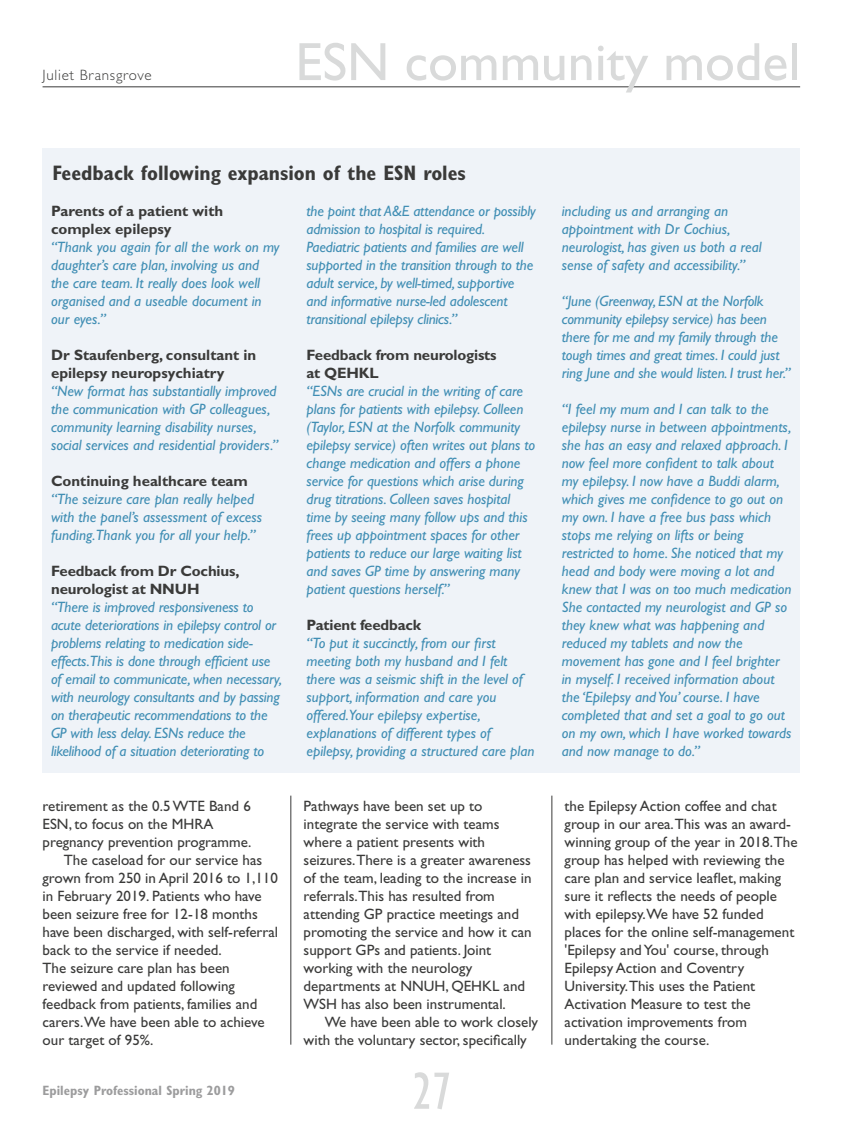
<style>
.page{position:relative;width:864px;height:1136px;background:#fff}
.page>*{position:absolute;margin:0;border:0;box-sizing:border-box;transform-origin:0 0}
.t1{font:54px "Gill Sans Std";color:#d9dada}
.t2{font:condensed 54px "Gill Sans Std";color:#d9dada}
.t3{font:700 condensed 21px "Gill Sans Std";color:#3a3a39}
.t4{font:italic 15px/18px "Gill Sans Std";letter-spacing:-.005em;color:#408eb4}
.t5{font:15px/18px "Gill Sans Std";color:#3a3a39}
.t6{font:700 15px/18px "Gill Sans Std";color:#3a3a39}
.t7{font:300 15px "Gill Sans Std";letter-spacing:.05em;color:#3a3a39}
.t8{font:700 condensed 13.5px "Gill Sans Std";color:#9c9c9d}
</style>
<div class="page">
<hr style="left:43px;top:86px;width:756px;height:1px;background:#3a3a39">
<hr style="left:551px;top:795px;width:1px;height:249px;background:#3a3a39">
<hr style="left:290px;top:795px;width:1px;height:249px;background:#3a3a39">
<div style="left:43px;top:149px;width:756px;height:623px;background:#eff3f8"></div>
<p class="t7" style="left:43px;top:67px;width:110px">Juliet Bransgrove</p>
<h1 class="t1" style="left:295px;top:31px;width:506px">ESN community model</h1>
<h2 class="t3" style="left:52px;top:161px;width:415px">Feedback following expansion of the ESN roles</h2>
<p class="t6" style="left:51px;top:202px;width:173px">Parents of a patient with complex epilepsy</p>
<p class="t4" style="left:51px;top:238px;width:230px">“Thank you again for all the work on my daughter’s care plan, involving us and the care team. It really does look well organised and a useable document in our eyes.”</p>
<p class="t6" style="left:51px;top:346px;width:207px">Dr Staufenberg, consultant in epilepsy neuropsychiatry</p>
<p class="t4" style="left:51px;top:382px;width:228px">“New format has substantially improved the communication with GP colleagues, community learning disability nurses, social services and residential providers.”</p>
<p class="t6" style="left:51px;top:472px;width:198px">Continuing healthcare team</p>
<p class="t4" style="left:51px;top:490px;width:212px">“The seizure care plan really helped with the panel’s assessment of excess funding.Thank you for all your help.”</p>
<p class="t6" style="left:51px;top:562px;width:190px">Feedback from Dr Cochius, neurologist at NNUH</p>
<p class="t4" style="left:51px;top:598px;width:232px">“There is improved responsiveness to acute deteriorations in epilepsy control or problems relating to medication side&shy;effects.This is done through efficient use of email to communicate, when necessary, with neurology consultants and by passing on therapeutic recommendations to the GP with less delay. ESNs reduce the likelihood of a situation deteriorating to</p>
<p class="t5" style="left:43px;top:796px;width:210px">retirement as the 0.5 WTE Band 6</p>
<p class="t5" style="left:43px;top:814px;width:172px">ESN, to focus on the MHRA</p>
<p class="t5" style="left:43px;top:832px;width:210px">pregnancy prevention programme.</p>
<p class="t5" style="left:64px;top:850px;width:200px">The caseload for our service has</p>
<p class="t5" style="left:43px;top:868px;width:237px">grown from 250 in April 2016 to 1,110</p>
<p class="t5" style="left:43px;top:886px;width:220px">in February 2019. Patients who have</p>
<p class="t5" style="left:43px;top:904px;width:217px">been seizure free for 12-18 months</p>
<p class="t5" style="left:43px;top:922px;width:237px">have been discharged, with self-referral</p>
<p class="t5" style="left:43px;top:940px;width:181px">back to the service if needed.</p>
<p class="t5" style="left:43px;top:958px;width:188px">The seizure care plan has been</p>
<p class="t5" style="left:43px;top:976px;width:194px">reviewed and updated following</p>
<p class="t5" style="left:43px;top:994px;width:216px">feedback from patients, families and</p>
<p class="t5" style="left:43px;top:1012px;width:223px">carers.We have been able to achieve</p>
<p class="t5" style="left:43px;top:1030px;width:112px">our target of 95%.</p>
<p class="t8" style="left:43px;top:1082px;width:194px">Epilepsy Professional Spring 2019</p>
<p class="t4" style="left:306px;top:202px;width:230px">the point that A&amp;E attendance or possibly admission to hospital is required.<br>Paediatric patients and families are well supported in the transition through to the adult service, by well-timed, supportive and informative nurse-led adolescent transitional epilepsy clinics.”</p>
<p class="t6" style="left:306px;top:346px;width:192px">Feedback from neurologists at QEHKL</p>
<p class="t4" style="left:306px;top:382px;width:230px">“ESNs are crucial in the writing of care plans for patients with epilepsy. Colleen (Taylor, ESN at the Norfolk community epilepsy service) often writes out plans to change medication and offers a phone service for questions which arise during drug titrations. Colleen saves hospital time by seeing many follow ups and this frees up appointment spaces for other patients to reduce our large waiting list and saves GP time by answering many patient questions herself.”</p>
<p class="t6" style="left:306px;top:616px;width:116px">Patient feedback</p>
<p class="t4" style="left:306px;top:634px;width:229px">“To put it succinctly, from our first meeting both my husband and I felt there was a seismic shift in the level of support, information and care you offered.Your epilepsy expertise, explanations of different types of epilepsy, providing a structured care plan</p>
<p class="t5" style="left:303px;top:796px;width:229px">Pathways have been set up to integrate the service with teams where a patient presents with seizures.There is a greater awareness of the team, leading to the increase in referrals.This has resulted from attending GP practice meetings and promoting the service and how it can support GPs and patients. Joint working with the neurology departments at NNUH, QEHKL and<br>WSH has also been instrumental.</p>
<p class="t5" style="left:303px;top:1012px;width:236px;text-indent:21px">We have been able to work closely with the voluntary sector, specifically</p>
<h1 class="t2" style="left:412px;top:1061px;width:41px">27</h1>
<p class="t4" style="left:561px;top:202px;width:201px">including us and arranging an appointment with Dr Cochius, neurologist, has given us both a real sense of safety and accessibility.”</p>
<p class="t4" style="left:561px;top:292px;width:230px">“June (Greenway, ESN at the Norfolk community epilepsy service) has been there for me and my family through the tough times and great times. I could just ring June and she would listen. I trust her.”</p>
<p class="t4" style="left:561px;top:400px;width:231px">“I feel my mum and I can talk to the epilepsy nurse in between appointments, she has an easy and relaxed approach. I now feel more confident to talk about my epilepsy. I now have a Buddi alarm, which gives me confidence to go out on my own. I have a free bus pass which stops me relying on lifts or being restricted to home. She noticed that my head and body were moving a lot and knew that I was on too much medication She contacted my neurologist and GP so they knew what was happening and reduced my tablets and now the movement has gone and I feel brighter in myself. I received information about the ‘Epilepsy and You’ course. I have completed that and set a goal to go out on my own, which I have worked towards and now manage to do.”</p>
<p class="t5" style="left:564px;top:796px;width:234px">the Epilepsy Action coffee and chat group in our area.This was an award&shy;winning group of the year in 2018.The group has helped with reviewing the care plan and service leaflet, making sure it reflects the needs of people with epilepsy.We have 52 funded places for the online self-management 'Epilepsy and You' course, through Epilepsy Action and Coventry University.This uses the Patient Activation Measure to test the activation improvements from undertaking the course.</p>
</div>
